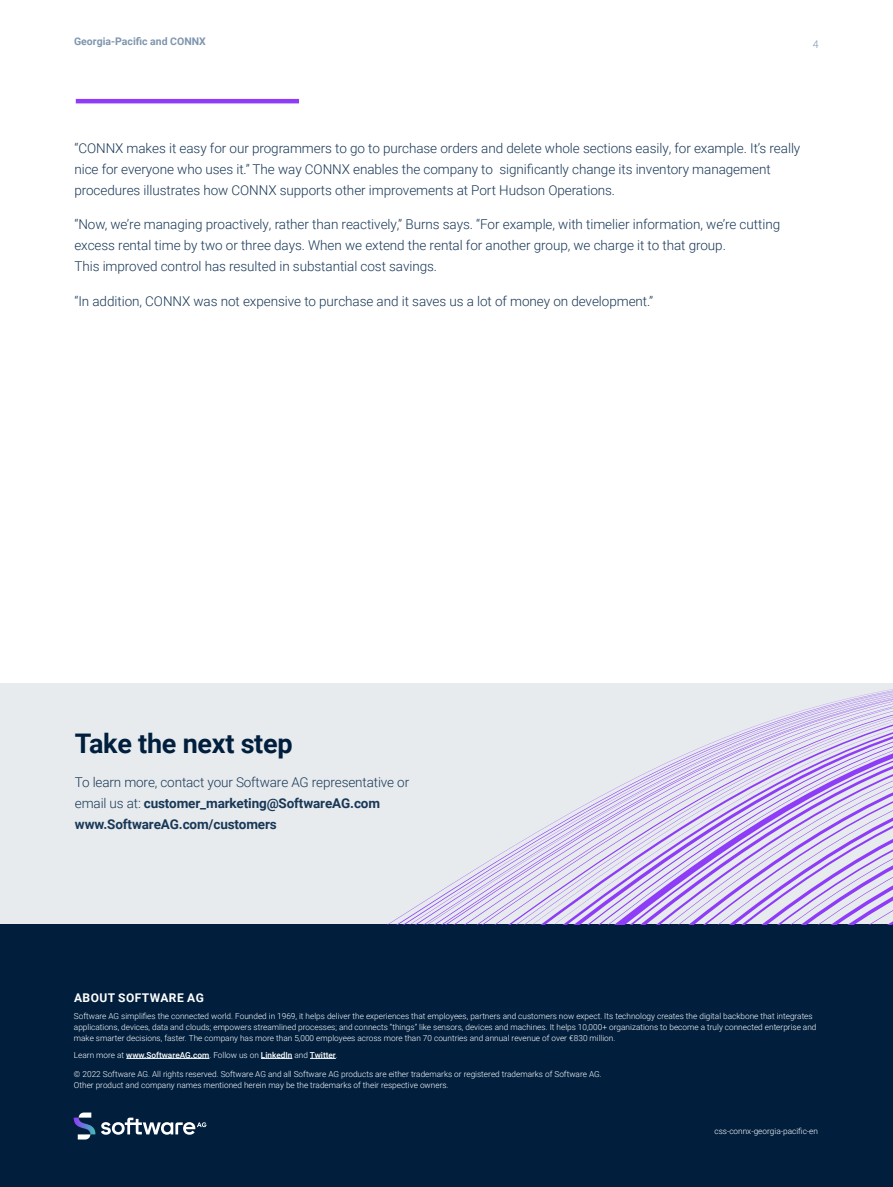
<style>
.page{position:relative;width:893px;height:1187px;background:#fff}
.page>*{position:absolute;margin:0;border:0;box-sizing:border-box;transform-origin:0 0}
.t1{font:700 27px "Roboto";letter-spacing:-.01em;color:#011f3d}
.t2{font:300 13.5px/21px "Roboto";letter-spacing:-.005em;color:#193857}
.t3{font:700 13.5px/21px "Roboto";letter-spacing:-.01em;color:#193857}
.t4{font:700 12px "Roboto";letter-spacing:.035em;color:#fff}
.t5{font:700 10.5px "Roboto";color:#7e96ae}
.t6{font:300 10.5px "Roboto";color:#7e96ae}
.t7{font:300 8.25px/11.2px "Roboto";color:#fff}
.t8{font:500 8.25px "Roboto";color:#fff}
.s1{font-weight:300}
</style>
<div class="page">
<div style="left:0;top:924px;width:893px;height:262px;background:#011f3d"></div>
<hr style="left:126px;top:1058px;width:83px;height:1px;background:#fff">
<hr style="left:261px;top:1058px;width:31px;height:1px;background:#fff">
<svg style="left:310px;top:1058px;width:26px;height:1px"></svg>
<svg style="left:74px;top:1112px;width:21px;height:27px"></svg>
<svg style="left:101px;top:1117px;width:105px;height:17px"></svg>
<hr style="left:76px;top:99px;width:223px;height:4px;background:#8e3cf7">
<div style="left:0;top:683px;width:893px;height:241px;background:#e7ebee"></div>
<svg style="left:388px;top:689px;width:505px;height:235px"></svg>
<p class="t5" style="left:74px;top:34px;width:133px">Georgia-Pacific and CONNX</p>
<p class="t6" style="left:813px;top:37px;width:7px">4</p>
<p class="t2" style="left:74px;top:137px;width:727px">“CONNX makes it easy for our programmers to go to purchase orders and delete whole sections easily, for example. It’s really nice for everyone who uses it.” The way CONNX enables the company to significantly change its inventory management procedures illustrates how CONNX supports other improvements at Port Hudson Operations.</p>
<p class="t2" style="left:74px;top:213px;width:707px">“Now, we’re managing proactively, rather than reactively,” Burns says. “For example, with timelier information, we’re cutting excess rental time by two or three days. When we extend the rental for another group, we charge it to that group.<br>This improved control has resulted in substantial cost savings.</p>
<h2 class="t2" style="left:74px;top:290px;width:580px">“In addition, CONNX was not expensive to purchase and it saves us a lot of money on development.”</h2>
<h1 class="t1" style="left:75px;top:724px;width:219px">Take the next step</h1>
<h2 class="t3" style="left:75px;top:771px;width:336px"><span class="s1">To learn more, contact your Software AG representative or email us at:</span> customer_marketing@SoftwareAG.com www.SoftwareAG.com/customers</h2>
<h3 class="t4" style="left:74px;top:988px;width:131px">ABOUT SOFTWARE AG</h3>
<p class="t7" style="left:74px;top:1009px;width:744px">Software AG simplifies the connected world. Founded in 1969, it helps deliver the experiences that employees, partners and customers now expect. Its technology creates the digital backbone that integrates applications, devices, data and clouds; empowers streamlined processes; and connects “things” like sensors, devices and machines. It helps 10,000+ organizations to become a truly connected enterprise and make smarter decisions, faster. The company has more than 5,000 employees across more than 70 countries and annual revenue of over €830 million.</p>
<p class="t8" style="left:74px;top:1048px;width:265px"><span class="s1">Learn more at</span> www.SoftwareAG.com<span class="s1">. Follow us on</span> LinkedIn <span class="s1">and</span> Twitter<span class="s1">.</span></p>
<p class="t7" style="left:74px;top:1067px;width:529px">© 2022 Software AG. All rights reserved. Software AG and all Software AG products are either trademarks or registered trademarks of Software AG.<br>Other product and company names mentioned herein may be the trademarks of their respective owners.</p>
<p class="t7" style="left:714px;top:1125px;width:105px">css-connx-georgia-pacific-en</p>
</div>
